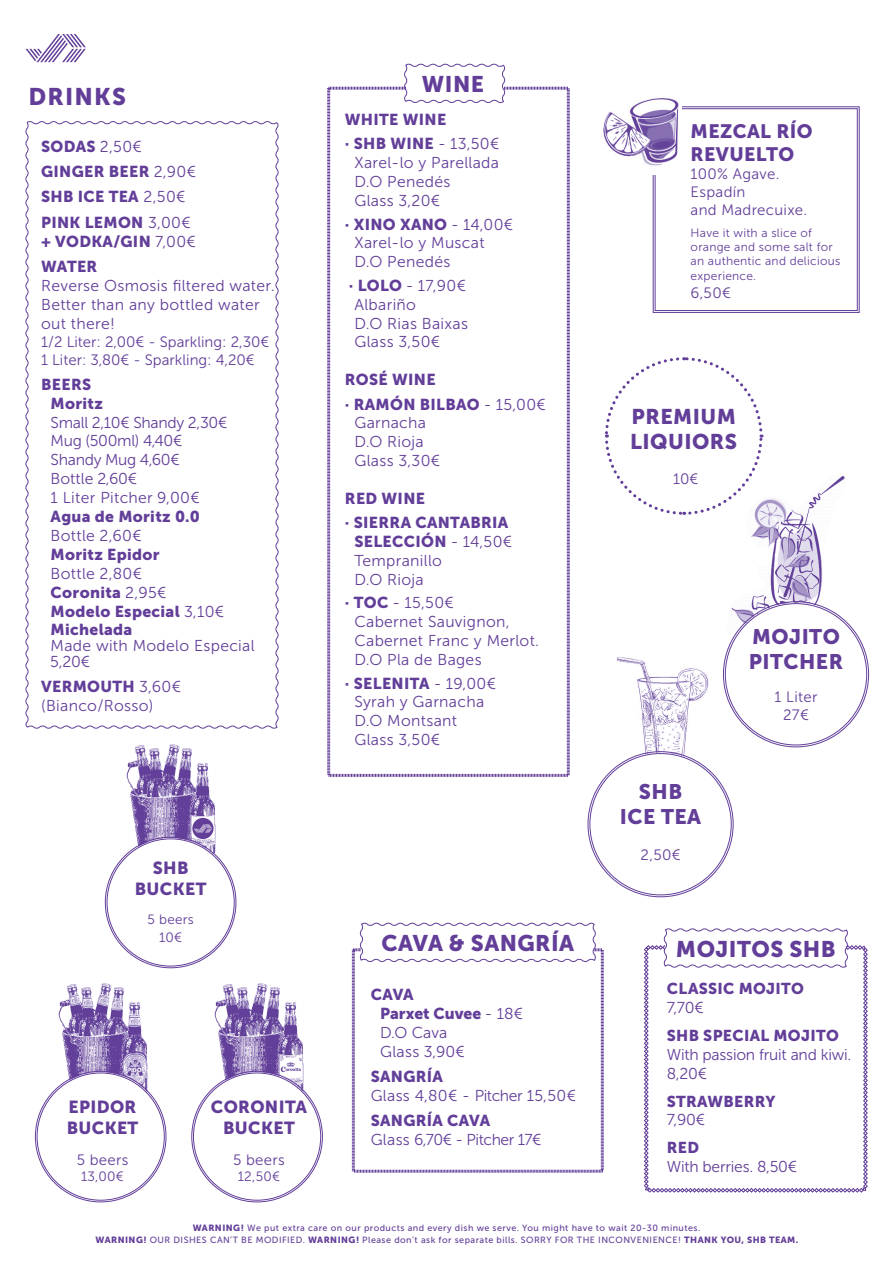
<style>
.page{position:relative;width:893px;height:1263px;background:#fff}
.page>*{position:absolute;margin:0;border:0;box-sizing:border-box;transform-origin:0 0}
.t1{font:24px "Museo Sans 900";letter-spacing:.05em;color:#623e99}
.t2{font:22.5px "Museo Sans 900";letter-spacing:.02em;color:#623e99}
.t3{font:21.15px/25.3px "Museo Sans 900";letter-spacing:.02em;color:#623e99}
.t4{font:21px/25.2px "Museo Sans 900";letter-spacing:.02em;color:#623e99;text-align:center}
.t5{font:19.35px/23.1px "Museo Sans 900";letter-spacing:.02em;color:#623e99}
.t6{font:17.4px/20.9px "Museo Sans 900";letter-spacing:.02em;color:#623e99;text-align:center}
.t7{font:15.75px/18.9px "Museo Sans 300";letter-spacing:.02em;color:#623e99}
.t8{font:15.75px/25.2px "Museo Sans 900";letter-spacing:.02em;color:#623e99}
.t9{font:15.75px/18.9px "Museo Sans 300";letter-spacing:-.02em;color:#623e99}
.t10{font:15.75px "Museo Sans 300";letter-spacing:-.03em;color:#623e99}
.t11{font:15.75px/18.9px "Museo Sans 900";color:#623e99}
.t12{font:15.6px "Museo Sans 900";letter-spacing:.02em;color:#623e99}
.t13{font:15.6px "Museo Sans 300";letter-spacing:-.015em;color:#623e99}
.t14{font:15px/18px "Museo Sans 300";letter-spacing:.02em;color:#623e99;text-align:center}
.t15{font:15px/18px "Museo Sans 300";color:#623e99}
.t16{font:13.5px/18px "Museo Sans 300";letter-spacing:.02em;color:#623e99;text-align:center}
.t17{font:12px/14.4px "Museo Sans 300";letter-spacing:.02em;color:#623e99}
.t18{font:9px/11.7px "Museo Sans 500";letter-spacing:.05em;color:#623e99;text-align:center}
.s1{font-family:"Museo Sans 300"}
.s2{font-family:"Museo Sans 900"}
.s3{font-size:15.75px}
</style>
<div class="page">
<svg style="left:644px;top:928px;width:224px;height:264px"></svg>
<svg style="left:25px;top:121px;width:254px;height:608px"></svg>
<img style="left:210px;top:983px;width:98px;height:113px">
<div style="left:193px;top:1072px;width:129px;height:129px;background:#fff;border-radius:50%"></div>
<img style="left:54px;top:983px;width:98px;height:114px">
<div style="left:36px;top:1072px;width:129px;height:129px;background:#fff;border-radius:50%"></div>
<img style="left:613px;top:656px;width:100px;height:117px">
<div style="left:589px;top:753px;width:143px;height:143px;background:#fff;border-radius:50%"></div>
<img style="left:122px;top:744px;width:98px;height:117px">
<div style="left:106px;top:838px;width:129px;height:129px;background:#fff;border-radius:50%"></div>
<svg style="left:192px;top:816px;width:22px;height:23px"></svg>
<svg style="left:351px;top:948px;width:253px;height:225px"></svg>
<svg style="left:359px;top:922px;width:238px;height:41px"></svg>
<svg style="left:26px;top:34px;width:60px;height:28px"></svg>
<svg style="left:327px;top:86px;width:243px;height:691px"></svg>
<svg style="left:403px;top:63px;width:103px;height:41px"></svg>
<svg style="left:652px;top:106px;width:208px;height:207px"></svg>
<div style="left:655px;top:108px;width:203px;height:203px;border:1px solid #623e99"></div>
<img style="left:603px;top:98px;width:78px;height:76px">
<svg style="left:605px;top:357px;width:242px;height:283px"></svg>
<h1 class="t1" style="left:28px;top:83px;width:99px">DRINKS</h1>
<p class="t8" style="left:41px;top:134px;width:156px">SODAS <span class="s1">2,50€<br></span>GINGER BEER <span class="s1">2,90€<br></span>SHB ICE TEA <span class="s1">2,50€<br></span>PINK LEMON <span class="s1">3,00€</span></p>
<p class="t8" style="left:41px;top:228px;width:156px">+ VODKA/GIN <span class="s1">7,00€<br></span>WATER</p>
<p class="t7" style="left:41px;top:276px;width:235px">Reverse Osmosis filtered water.<br>Better than any bottled water out there!</p>
<p class="t15" style="left:41px;top:332px;width:230px">1/2 Liter: 2,00€ - Sparkling: 2,30€<br>1 Liter: 3,80€ - Sparkling: 4,20€</p>
<p class="t8" style="left:51px;top:375px;width:54px;line-height:18.9px;text-indent:-9px">BEERS<br>Moritz</p>
<p class="t9" style="left:51px;top:413px;width:178px">Small 2,10€ Shandy 2,30€<br>Mug (500ml) 4,40€<br>Shandy Mug 4,60€<br>Bottle 2,60€<br>1 Liter Pitcher 9,00€</p>
<p class="t8" style="left:51px;top:504px;width:151px">Agua de Moritz 0.0</p>
<p class="t7" style="left:51px;top:526px;width:93px">Bottle 2,60€</p>
<p class="t8" style="left:51px;top:542px;width:111px">Moritz Epidor</p>
<p class="t7" style="left:51px;top:564px;width:93px">Bottle 2,80€</p>
<p class="t8" style="left:51px;top:583px;width:175px;line-height:18.9px">Coronita <span class="s1">2,95€<br></span>Modelo Especial <span class="s1">3,10€<br></span>Michelada</p>
<p class="t7" style="left:50px;top:638px;width:206px;line-height:15.8px">Made with Modelo Especial<br>5,20€</p>
<p class="t8" style="left:41px;top:674px;width:141px">VERMOUTH <span class="s1">3,60€</span></p>
<p class="t7" style="left:41px;top:696px;width:114px">(Bianco/Rosso)</p>
<h2 class="t2" style="left:422px;top:71px;width:64px">WINE</h2>
<p class="t8" style="left:345px;top:107px;width:156px;line-height:24.3px">WHITE WINE<br>· SHB WINE <span class="s1">- 13,50€</span></p>
<p class="t7" style="left:354px;top:154px;width:146px">Xarel-lo y Parellada<br>D.O Penedés<br>Glass 3,20€</p>
<p class="t8" style="left:345px;top:211px;width:170px">· XINO XANO <span class="s1">- 14,00€</span></p>
<p class="t7" style="left:354px;top:234px;width:132px">Xarel-lo y Muscat<br>D.O Penedés</p>
<p class="t7" style="left:354px;top:276px;width:115px;text-indent:-6px"><span class="s2">· LOLO</span> - 17,90€<br>Albariño<br>D.O Rias Baixas<br>Glass 3,50€</p>
<p class="t8" style="left:345px;top:367px;width:202px;line-height:24.3px">ROSÉ WINE<br>· RAMÓN BILBAO <span class="s1">- 15,00€</span></p>
<p class="t7" style="left:354px;top:414px;width:87px">Garnacha<br>D.O Rioja<br>Glass 3,30€</p>
<p class="t8" style="left:345px;top:486px;width:165px;line-height:24.3px">RED WINE<br>· SIERRA CANTABRIA</p>
<p class="t8" style="left:354px;top:529px;width:159px">SELECCIÓN <span class="s1">- 14,50€</span></p>
<p class="t7" style="left:354px;top:551px;width:89px">Tempranillo<br>D.O Rioja</p>
<p class="t7" style="left:354px;top:594px;width:186px;text-indent:-9px"><span class="s2">· TOC</span> - 15,50€<br>Cabernet Sauvignon,<br>Cabernet Franc y Merlot.<br>D.O Pla de Bages</p>
<p class="t8" style="left:345px;top:670px;width:153px">· SELENITA <span class="s1">- 19,00€</span></p>
<p class="t7" style="left:354px;top:693px;width:131px">Syrah y Garnacha<br>D.O Montsant<br>Glass 3,50€</p>
<p class="t6" style="left:135px;top:857px;width:73px">SHB<br>BUCKET</p>
<p class="t16" style="left:147px;top:910px;width:48px">5 beers<br>10€</p>
<p class="t6" style="left:67px;top:1096px;width:73px;text-align:left">EPIDOR<br>BUCKET</p>
<p class="t14" style="left:77px;top:1150px;width:53px">5 beers</p>
<p class="t16" style="left:81px;top:1167px;width:44px">13,00€</p>
<p class="t6" style="left:211px;top:1096px;width:98px">CORONITA<br>BUCKET</p>
<p class="t14" style="left:233px;top:1150px;width:53px">5 beers</p>
<p class="t16" style="left:238px;top:1167px;width:44px">12,50€</p>
<h2 class="t2" style="left:381px;top:930px;width:194px">CAVA &amp; SANGRÍA</h2>
<p class="t11" style="left:380px;top:985px;width:144px;text-indent:-9px">CAVA<br>Parxet Cuvee <span class="s1">- 18€</span></p>
<p class="t7" style="left:380px;top:1023px;width:86px">D.O Cava<br>Glass 3,90€</p>
<p class="t8" style="left:371px;top:1064px;width:74px">SANGRÍA</p>
<p class="t7" style="left:371px;top:1086px;width:207px">Glass 4,80€ - Pitcher 15,50€</p>
<p class="t8" style="left:371px;top:1108px;width:121px">SANGRÍA CAVA</p>
<p class="t10" style="left:371px;top:1131px;width:172px">Glass 6,70€ - Pitcher 17€</p>
<p class="t5" style="left:691px;top:119px;width:124px">MEZCAL RÍO<br>REVUELTO</p>
<p class="t14" style="left:691px;top:165px;width:118px;text-align:left">100% Agave.<br>Espadín<br>and Madrecuixe.</p>
<p class="t17" style="left:691px;top:225px;width:151px">Have it with a slice of orange and some salt for an authentic and delicious experience.</p>
<p class="t14" style="left:691px;top:284px;width:42px">6,50€</p>
<h3 class="t3" style="left:630px;top:403px;width:108px">PREMIUM<br>LIQUIORS</h3>
<p class="t14" style="left:673px;top:470px;width:27px">10€</p>
<h3 class="t4" style="left:620px;top:779px;width:83px">SHB<br>ICE TEA</h3>
<p class="t14" style="left:641px;top:846px;width:41px">2,50€</p>
<h3 class="t4" style="left:749px;top:624px;width:96px;text-align:left">MOJITO<br>PITCHER</h3>
<p class="t14" style="left:775px;top:688px;width:44px">1 Liter<br>27€</p>
<h2 class="t2" style="left:676px;top:936px;width:161px">MOJITOS SHB</h2>
<p class="t12" style="left:667px;top:980px;width:139px">CLASSIC MOJITO</p>
<p class="t7" style="left:667px;top:998px;width:39px">7,70€</p>
<p class="t12" style="left:667px;top:1026px;width:174px">SHB SPECIAL MOJITO</p>
<p class="t13" style="left:667px;top:1046px;width:186px">With passion fruit and kiwi.</p>
<p class="t7" style="left:667px;top:1064px;width:42px">8,20€</p>
<p class="t12" style="left:667px;top:1092px;width:110px">STRAWBERRY</p>
<p class="t7" style="left:667px;top:1111px;width:40px">7,90€</p>
<p class="t12" style="left:667px;top:1139px;width:34px">RED</p>
<p class="t13" style="left:667px;top:1158px;width:132px">With berries. <span class="s3">8,50€</span></p>
<p class="t18" style="left:95px;top:1222px;width:704px"><span class="s2">WARNING!</span> We put extra care on our products and every dish we serve. You might have to wait 20-30 minutes.<br><span class="s2">WARNING!</span> OUR DISHES CAN’T BE MODIFIED. <span class="s2">WARNING!</span> Please don’t ask for separate bills. SORRY FOR THE INCONVENIENCE! <span class="s2">THANK YOU, SHB TEAM.</span></p>
</div>
